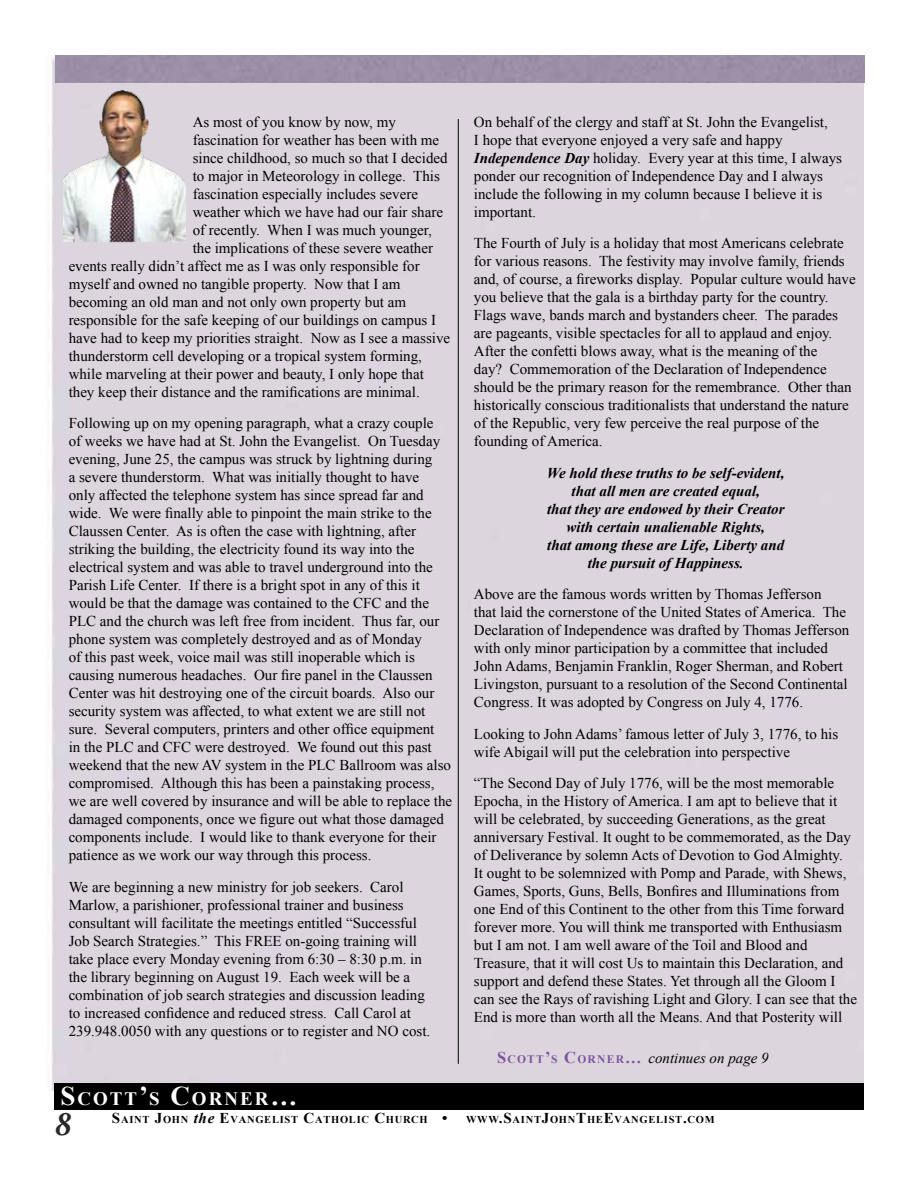
<style>
.page{position:relative;width:918px;height:1188px;background:#fff}
.page>*{position:absolute;margin:0;border:0;box-sizing:border-box;transform-origin:0 0}
.t1{font:italic 700 36px "Mrs Eaves OT";color:#292829}
.t2{font:700 18.9px "Times New Roman";letter-spacing:.105em;color:#fff}
.t3{font:15px/18px "Times New Roman";color:#000}
.t4{font:italic 700 15px/18px "Times New Roman";color:#000;text-align:center}
.t5{font:italic 15px "Times New Roman";color:#000}
.t6{font:700 10.5px "Times New Roman";letter-spacing:.07em;color:#000}
.s1{font-size:27px}
.s2{font-weight:700;font-style:italic}
.s3{font-weight:700;font-style:normal;font-size:16.5px;color:#7e54a0}
.s4{font-weight:700;font-style:normal;font-size:11.55px;color:#7e54a0}
.s5{font-size:15px}
.s6{font-style:italic;font-size:15px}
</style>
<div class="page">
<div style="left:54px;top:1083px;width:810px;height:27px;background:#000"></div>
<div style="left:55px;top:55px;width:809px;height:27px;background:#9c8ea7"></div>
<img style="left:63px;top:90px;width:123px;height:152px">
<hr style="left:458px;top:119px;width:1px;height:945px;background:#000">
<p class="t3" style="left:193px;top:113px;width:205px">As most of you know by now, my</p>
<p class="t3" style="left:193px;top:131px;width:248px">fascination for weather has been with me</p>
<p class="t3" style="left:193px;top:149px;width:256px">since childhood, so much so that I decided</p>
<p class="t3" style="left:193px;top:167px;width:249px">to major in Meteorology in college. This</p>
<p class="t3" style="left:193px;top:185px;width:227px">fascination especially includes severe</p>
<p class="t3" style="left:193px;top:203px;width:252px">weather which we have had our fair share</p>
<p class="t3" style="left:193px;top:221px;width:241px">of recently. When I was much younger,</p>
<p class="t3" style="left:193px;top:239px;width:242px">the implications of these severe weather</p>
<p class="t3" style="left:69px;top:257px;width:353px">events really didn’t affect me as I was only responsible for</p>
<p class="t3" style="left:69px;top:275px;width:333px">myself and owned no tangible property. Now that I am</p>
<p class="t3" style="left:69px;top:293px;width:339px">becoming an old man and not only own property but am</p>
<p class="t3" style="left:69px;top:311px;width:369px">responsible for the safe keeping of our buildings on campus I</p>
<p class="t3" style="left:69px;top:329px;width:383px">have had to keep my priorities straight. Now as I see a massive</p>
<p class="t3" style="left:69px;top:347px;width:355px">thunderstorm cell developing or a tropical system forming,</p>
<p class="t3" style="left:69px;top:365px;width:357px">while marveling at their power and beauty, I only hope that</p>
<p class="t3" style="left:69px;top:383px;width:353px">they keep their distance and the ramifications are minimal.</p>
<p class="t3" style="left:69px;top:414px;width:385px">Following up on my opening paragraph, what a crazy couple<br>of weeks we have had at St. John the Evangelist. On Tuesday evening, June 25, the campus was struck by lightning during<br>a severe thunderstorm. What was initially thought to have<br>only affected the telephone system has since spread far and wide. We were finally able to pinpoint the main strike to the Claussen Center. As is often the case with lightning, after striking the building, the electricity found its way into the electrical system and was able to travel underground into the Parish Life Center. If there is a bright spot in any of this it would be that the damage was contained to the CFC and the PLC and the church was left free from incident. Thus far, our phone system was completely destroyed and as of Monday<br>of this past week, voice mail was still inoperable which is causing numerous headaches. Our fire panel in the Claussen Center was hit destroying one of the circuit boards. Also our security system was affected, to what extent we are still not sure. Several computers, printers and other office equipment<br>in the PLC and CFC were destroyed. We found out this past weekend that the new AV system in the PLC Ballroom was also compromised. Although this has been a painstaking process, we are well covered by insurance and will be able to replace the damaged components, once we figure out what those damaged components include. I would like to thank everyone for their patience as we work our way through this process.</p>
<p class="t3" style="left:69px;top:878px;width:363px">We are beginning a new ministry for job seekers. Carol Marlow, a parishioner, professional trainer and business consultant will facilitate the meetings entitled “Successful Job Search Strategies.” This FREE on-going training will take place every Monday evening from 6:30 – 8:30 p.m. in the library beginning on August 19. Each week will be a combination of job search strategies and discussion leading to increased confidence and reduced stress. Call Carol at 239.948.0050 with any questions or to register and NO cost.</p>
<p class="t2" style="left:60px;top:1086px;width:238px"><span class="s1">S</span>COTT<span class="s1">’</span>S <span class="s1">C</span>ORNER<span class="s1">…</span></p>
<p class="t3" style="left:474px;top:113px;width:370px">On behalf of the clergy and staff at St. John the Evangelist,<br>I hope that everyone enjoyed a very safe and happy <span class="s2">Independence Day</span> holiday. Every year at this time, I always ponder our recognition of Independence Day and I always include the following in my column because I believe it is important.</p>
<p class="t3" style="left:474px;top:234px;width:383px">The Fourth of July is a holiday that most Americans celebrate for various reasons. The festivity may involve family, friends and, of course, a fireworks display. Popular culture would have you believe that the gala is a birthday party for the country.<br>Flags wave, bands march and bystanders cheer. The parades are pageants, visible spectacles for all to applaud and enjoy.<br>After the confetti blows away, what is the meaning of the<br>day? Commemoration of the Declaration of Independence should be the primary reason for the remembrance. Other than historically conscious traditionalists that understand the nature of the Republic, very few perceive the real purpose of the founding of America.</p>
<p class="t4" style="left:547px;top:463px;width:239px">We hold these truths to be self-evident, that all men are created equal,<br>that they are endowed by their Creator with certain unalienable Rights,<br>that among these are Life, Liberty and the pursuit of Happiness.</p>
<p class="t3" style="left:474px;top:585px;width:377px">Above are the famous words written by Thomas Jefferson<br>that laid the cornerstone of the United States of America. The Declaration of Independence was drafted by Thomas Jefferson with only minor participation by a committee that included John Adams, Benjamin Franklin, Roger Sherman, and Robert Livingston, pursuant to a resolution of the Second Continental Congress. It was adopted by Congress on July 4, 1776.</p>
<p class="t3" style="left:474px;top:725px;width:366px">Looking to John Adams’ famous letter of July 3, 1776, to his wife Abigail will put the celebration into perspective</p>
<p class="t3" style="left:474px;top:774px;width:385px">“The Second Day of July 1776, will be the most memorable Epocha, in the History of America. I am apt to believe that it will be celebrated, by succeeding Generations, as the great anniversary Festival. It ought to be commemorated, as the Day of Deliverance by solemn Acts of Devotion to God Almighty.<br>It ought to be solemnized with Pomp and Parade, with Shews, Games, Sports, Guns, Bells, Bonfires and Illuminations from one End of this Continent to the other from this Time forward forever more. You will think me transported with Enthusiasm but I am not. I am well aware of the Toil and Blood and Treasure, that it will cost Us to maintain this Declaration, and support and defend these States. Yet through all the Gloom I can see the Rays of ravishing Light and Glory. I can see that the End is more than worth all the Means. And that Posterity will</p>
<p class="t5" style="left:497px;top:1048px;width:273px"><span class="s3">S</span><span class="s4">COTT</span><span class="s3">’</span><span class="s4">S</span> <span class="s3">C</span><span class="s4">ORNER</span><span class="s3">…</span> continues on page 9</p>
<h1 class="t1" style="left:54px;top:1105px;width:19px">8</h1>
<p class="t6" style="left:112px;top:1112px;width:337px"><span class="s5">S</span>AINT <span class="s5">J</span>OHN <span class="s6">the</span> <span class="s5">E</span>VANGELIST <span class="s5">C</span>ATHOLIC <span class="s5">C</span>HURCH <span class="s5">•</span></p>
<p class="t6" style="left:466px;top:1112px;width:250px">WWW<span class="s5">.S</span>AINT<span class="s5">J</span>OHN<span class="s5">T</span>HE<span class="s5">E</span>VANGELIST<span class="s5">.</span>COM</p>
</div>
